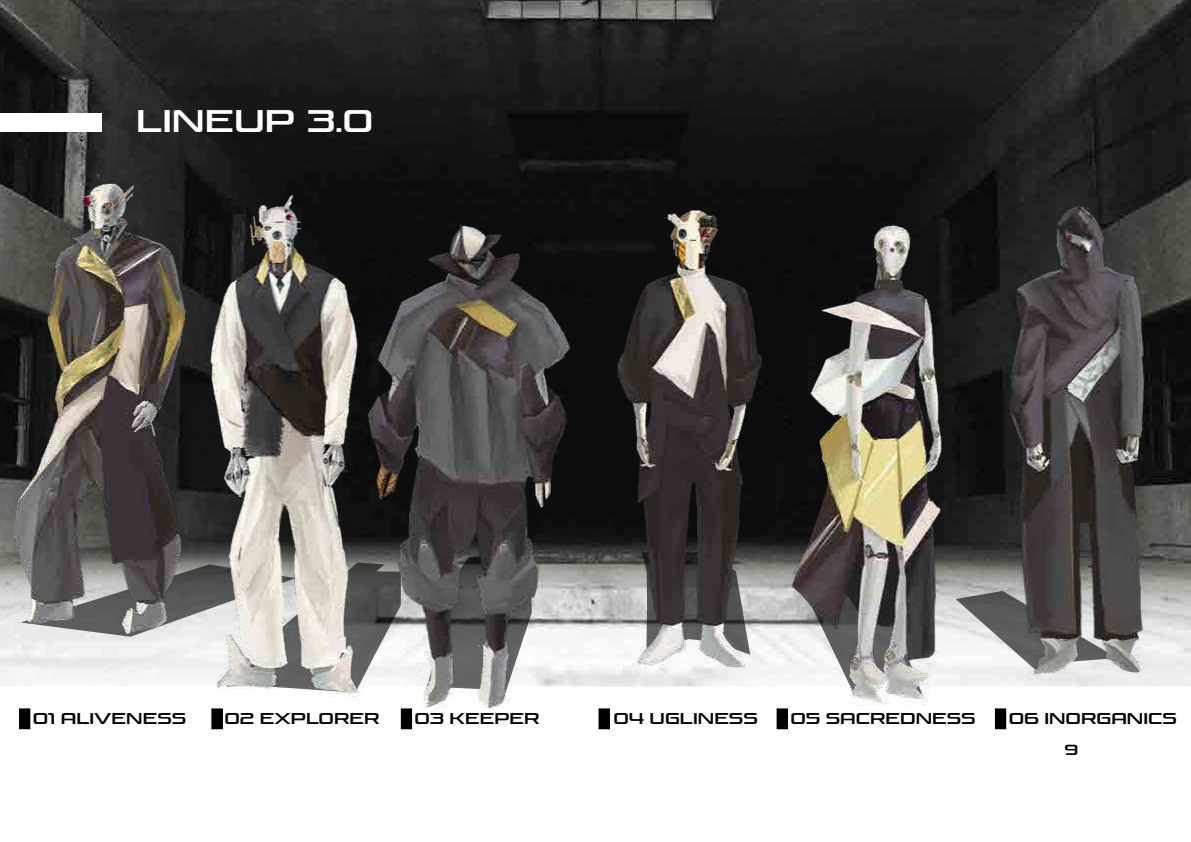
<style>
.page{position:relative;width:1191px;height:842px;background:#fff}
.page>*{position:absolute;margin:0;border:0;box-sizing:border-box;transform-origin:0 0}
.t1{font:30px "Venus Rising Rg";color:#fff}
.t2{font:15px "Venus Rising Rg";color:#000}
.t3{font:14px "Venus Rising Rg";color:#000}
</style>
<div class="page">
<img style="left:0;top:0;width:1191px;height:687px">
<svg style="left:21px;top:653px;width:117px;height:34px"></svg>
<img style="left:0;top:176px;width:263px;height:477px">
<img style="left:138px;top:194px;width:311px;height:497px">
<img style="left:327px;top:220px;width:303px;height:489px">
<img style="left:543px;top:207px;width:287px;height:462px">
<img style="left:738px;top:218px;width:305px;height:493px">
<img style="left:923px;top:194px;width:268px;height:488px">
<div style="left:20px;top:709px;width:10px;height:20px;background:#000"></div>
<div style="left:19px;top:709px;width:11px;height:20px;border:1px solid #000"></div>
<div style="left:212px;top:709px;width:10px;height:20px;background:#000"></div>
<div style="left:401px;top:709px;width:10px;height:20px;background:#000"></div>
<div style="left:401px;top:709px;width:11px;height:20px;border:1px solid #000"></div>
<div style="left:599px;top:709px;width:10px;height:20px;background:#000"></div>
<div style="left:777px;top:709px;width:10px;height:20px;background:#000"></div>
<div style="left:995px;top:709px;width:10px;height:20px;background:#000"></div>
<div style="left:0;top:113px;width:102px;height:18px;background:#fff"></div>
<h1 class="t1" style="left:136px;top:100px;width:234px">LINEUP 3.0</h1>
<p class="t2" style="left:33px;top:707px;width:155px">01 ALIVENESS</p>
<p class="t2" style="left:224px;top:707px;width:155px">02 EXPLORER</p>
<p class="t2" style="left:414px;top:707px;width:125px">03 KEEPER</p>
<p class="t2" style="left:613px;top:707px;width:146px">04 UGLINESS</p>
<p class="t2" style="left:790px;top:707px;width:187px">05 SACREDNESS</p>
<p class="t2" style="left:1008px;top:707px;width:50px">06 INOR</p>
<p class="t2" style="left:1096px;top:707px;width:82px">GANICS</p>
<p class="t3" style="left:1064px;top:739px;width:15px">9</p>
</div>
